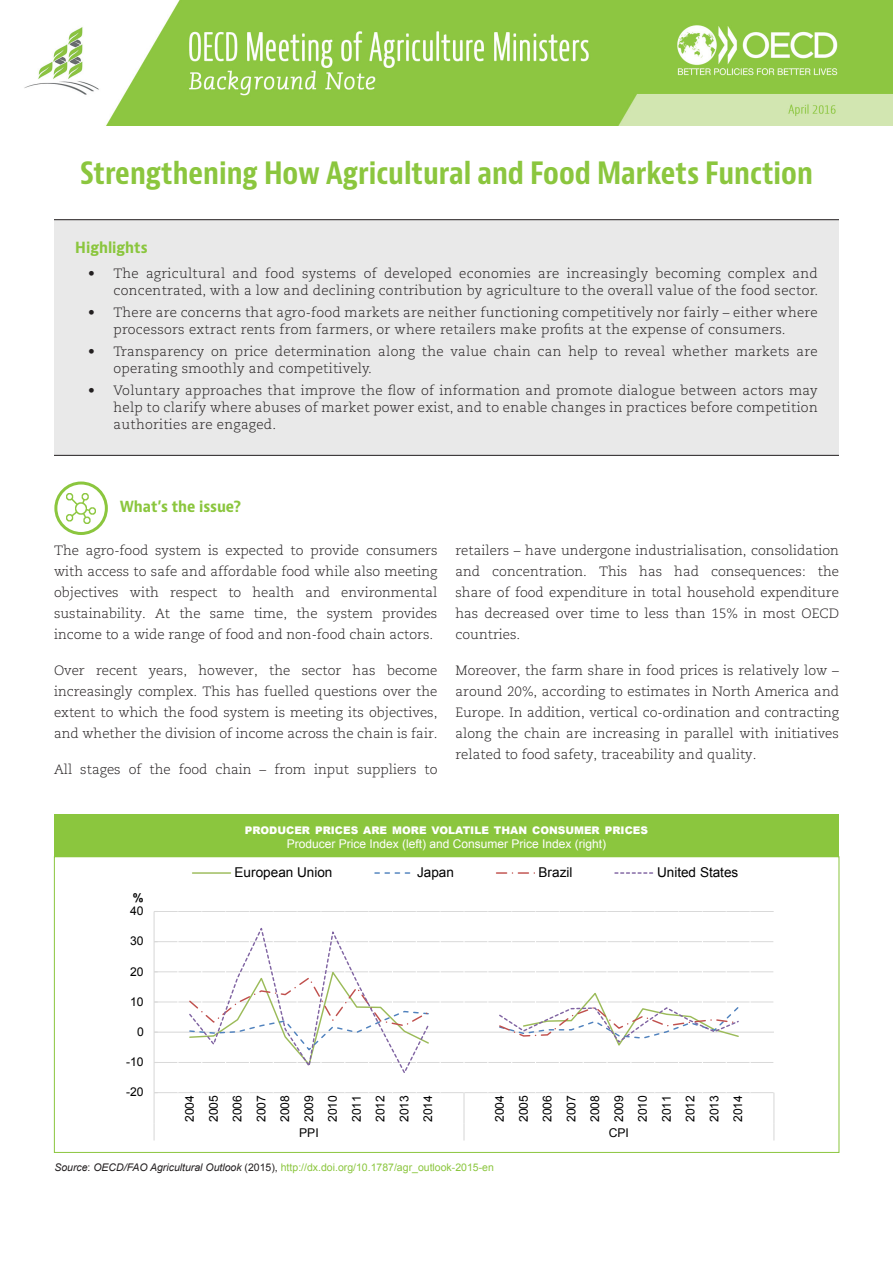
<style>
.page{position:relative;width:893px;height:1263px;background:#fff}
.page>*{position:absolute;margin:0;border:0;box-sizing:border-box;transform-origin:0 0}
.t1{font:700 condensed 30px "Bernini Sans";color:#8bc63e}
.t2{font:700 condensed 15px "Bernini Sans";color:#8bc63e}
.t3{font:300 13.5px/21px "Caecilia LT Std";letter-spacing:.02em;color:#231f20;text-align:justify}
.t4{font:300 13.5px "Caecilia LT Std";color:#231f20}
.t5{font:13.5px "Arial";letter-spacing:.005em;color:#000}
.t6{font:12.15px/23.9px "Arial";letter-spacing:-.005em;color:#000;text-align:justify}
.t7{font:700 12.15px "Arial";color:#000}
.t8{font:12px "Arial";color:#fff}
.t9{font:10.5px "Arial";color:#8bc63e}
.t10{font:900 10.5px "Arial";color:#fff}
.s1{font-style:italic;color:#231f20}
.s2{color:#231f20}
</style>
<div class="page">
<div style="left:54px;top:220px;width:785px;height:236px;background:#e9e9e9"></div>
<div style="left:54px;top:814px;width:785px;height:43px;background:#8bc63e"></div>
<hr style="left:54px;top:219px;width:785px;height:1px;background:#231f20">
<hr style="left:54px;top:455px;width:785px;height:1px;background:#231f20">
<img style="left:24px;top:0;width:869px;height:125px">
<img style="left:66px;top:493px;width:30px;height:30px">
<div style="left:54px;top:481px;width:54px;height:54px;border:3px solid #8bc63e;border-radius:50%"></div>
<hr style="left:154px;top:1092px;width:620px;height:1px;background:#d9d9d9">
<hr style="left:154px;top:1062px;width:620px;height:1px;background:#d9d9d9">
<hr style="left:154px;top:1001px;width:620px;height:1px;background:#d9d9d9">
<hr style="left:154px;top:971px;width:620px;height:1px;background:#d9d9d9">
<hr style="left:154px;top:941px;width:620px;height:1px;background:#d9d9d9">
<hr style="left:154px;top:911px;width:620px;height:1px;background:#d9d9d9">
<hr style="left:177px;top:911px;width:1px;height:182px;background:#fff">
<hr style="left:201px;top:911px;width:1px;height:182px;background:#fff">
<hr style="left:225px;top:911px;width:1px;height:182px;background:#fff">
<hr style="left:249px;top:911px;width:1px;height:182px;background:#fff">
<hr style="left:273px;top:911px;width:1px;height:182px;background:#fff">
<hr style="left:297px;top:911px;width:1px;height:182px;background:#fff">
<hr style="left:320px;top:911px;width:1px;height:182px;background:#fff">
<hr style="left:344px;top:911px;width:1px;height:182px;background:#fff">
<hr style="left:368px;top:911px;width:1px;height:182px;background:#fff">
<hr style="left:392px;top:911px;width:1px;height:182px;background:#fff">
<hr style="left:416px;top:911px;width:1px;height:182px;background:#fff">
<hr style="left:440px;top:911px;width:1px;height:182px;background:#fff">
<hr style="left:463px;top:911px;width:2px;height:182px;background:#fff">
<hr style="left:487px;top:911px;width:1px;height:182px;background:#fff">
<hr style="left:511px;top:911px;width:1px;height:182px;background:#fff">
<hr style="left:535px;top:911px;width:1px;height:182px;background:#fff">
<hr style="left:559px;top:911px;width:1px;height:182px;background:#fff">
<hr style="left:583px;top:911px;width:1px;height:182px;background:#fff">
<hr style="left:606px;top:911px;width:2px;height:182px;background:#fff">
<hr style="left:630px;top:911px;width:1px;height:182px;background:#fff">
<hr style="left:654px;top:911px;width:1px;height:182px;background:#fff">
<hr style="left:678px;top:911px;width:1px;height:182px;background:#fff">
<hr style="left:702px;top:911px;width:1px;height:182px;background:#fff">
<hr style="left:726px;top:911px;width:1px;height:182px;background:#fff">
<hr style="left:749px;top:911px;width:2px;height:182px;background:#fff">
<hr style="left:773px;top:911px;width:1px;height:182px;background:#fff">
<hr style="left:154px;top:911px;width:1px;height:182px;background:#d9d9d9">
<hr style="left:154px;top:1031px;width:620px;height:2px;background:#d9d9d9">
<hr style="left:154px;top:1093px;width:1px;height:30px;background:#d9d9d9">
<hr style="left:463px;top:1093px;width:2px;height:30px;background:#d9d9d9">
<hr style="left:773px;top:1093px;width:1px;height:30px;background:#d9d9d9">
<svg style="left:154px;top:1123px;width:1px;height:17px"></svg>
<svg style="left:463px;top:1123px;width:2px;height:17px"></svg>
<svg style="left:773px;top:1123px;width:1px;height:17px"></svg>
<svg style="left:188px;top:927px;width:552px;height:146px"></svg>
<hr style="left:193px;top:872px;width:37px;height:2px;background:#9bbb59">
<svg style="left:375px;top:872px;width:36px;height:2px"></svg>
<svg style="left:496px;top:872px;width:38px;height:2px"></svg>
<svg style="left:615px;top:872px;width:38px;height:2px"></svg>
<p class="t1" style="left:80px;top:154px;width:734px">Strengthening How Agricultural and Food Markets Function</p>
<p class="t2" style="left:75px;top:238px;width:74px">Highlights</p>
<p class="t3" style="left:88px;top:266px;width:732px;line-height:16.5px;text-align:right">• The agricultural and food systems of developed economies are increasingly becoming complex and concentrated, with a low and declining contribution by agriculture to the overall value of the food sector.</p>
<p class="t3" style="left:88px;top:305px;width:731px;line-height:16.5px;text-align:center">• There are concerns that agro-food markets are neither functioning competitively nor fairly – either where processors extract rents from farmers, or where retailers make profits at the expense of consumers.</p>
<p class="t3" style="left:114px;top:344px;width:706px;line-height:16.5px;text-indent:-26px">• Transparency on price determination along the value chain can help to reveal whether markets are operating smoothly and competitively.</p>
<p class="t3" style="left:114px;top:383px;width:706px;line-height:16.5px;text-indent:-26px">• Voluntary approaches that improve the flow of information and promote dialogue between actors may help to clarify where abuses of market power exist, and to enable changes in practices before competition authorities are engaged.</p>
<p class="t2" style="left:120px;top:497px;width:123px">What’s the issue?</p>
<p class="t3" style="left:54px;top:541px;width:385px">The agro-food system is expected to provide consumers with access to safe and affordable food while also meeting objectives with respect to health and environmental sustainability. At the same time, the system provides income to a wide range of food and non-food chain actors.</p>
<p class="t3" style="left:54px;top:661px;width:385px">Over recent years, however, the sector has become increasingly complex. This has fuelled questions over the extent to which the food system is meeting its objectives, and whether the division of income across the chain is fair.</p>
<p class="t4" style="left:54px;top:762px;width:385px">All stages of the food chain – from input suppliers to</p>
<p class="t3" style="left:455px;top:541px;width:385px">retailers – have undergone industrialisation, consolidation and concentration. This has had consequences: the share of food expenditure in total household expenditure has decreased over time to less than 15% in most OECD countries.</p>
<p class="t3" style="left:455px;top:661px;width:385px">Moreover, the farm share in food prices is relatively low – around 20%, according to estimates in North America and Europe. In addition, vertical co-ordination and contracting along the chain are increasing in parallel with initiatives related to food safety, traceability and quality.</p>
<p class="t10" style="left:245px;top:822px;width:404px">PRODUCER PRICES ARE MORE VOLATILE THAN CONSUMER PRICES</p>
<p class="t8" style="left:287px;top:836px;width:321px">Producer Price Index (left) and Consumer Price Index (right)</p>
<p class="t7" style="left:133px;top:889px;width:12px">%</p>
<p class="t6" style="left:130px;top:899px;width:15px">40</p>
<p class="t6" style="left:130px;top:929px;width:15px">30</p>
<p class="t6" style="left:130px;top:959px;width:15px">20</p>
<p class="t6" style="left:130px;top:990px;width:15px">10</p>
<p class="t6" style="left:137px;top:1020px;width:8px">0</p>
<p class="t6" style="left:126px;top:1050px;width:19px">-10</p>
<p class="t6" style="left:126px;top:1080px;width:19px">-20</p>
<p class="t5" style="left:235px;top:864px;width:99px">European Union</p>
<p class="t5" style="left:417px;top:864px;width:38px">Japan</p>
<p class="t5" style="left:539px;top:864px;width:35px">Brazil</p>
<p class="t5" style="left:657px;top:864px;width:83px">United States</p>
<p class="t6" style="left:178px;top:1122px;width:28px;rotate:-90deg">2004<br>2005<br>2006<br>2007<br>2008<br>2009<br>2010<br>2011<br>2012<br>2013<br>2014</p>
<p class="t6" style="left:488px;top:1122px;width:28px;rotate:-90deg">2004<br>2005<br>2006<br>2007<br>2008<br>2009<br>2010<br>2011<br>2012<br>2013<br>2014</p>
<p class="t6" style="left:299px;top:1121px;width:21px">PPI</p>
<p class="t6" style="left:609px;top:1121px;width:22px">CPI</p>
<p class="t9" style="left:54px;top:1160px;width:441px"><span class="s1">Source</span><span class="s2">:</span> <span class="s1">OECD/FAO Agricultural Outlook</span> <span class="s2">(2015),</span> http://dx.doi.org/10.1787/agr_outlook-2015-en</p>
</div>
